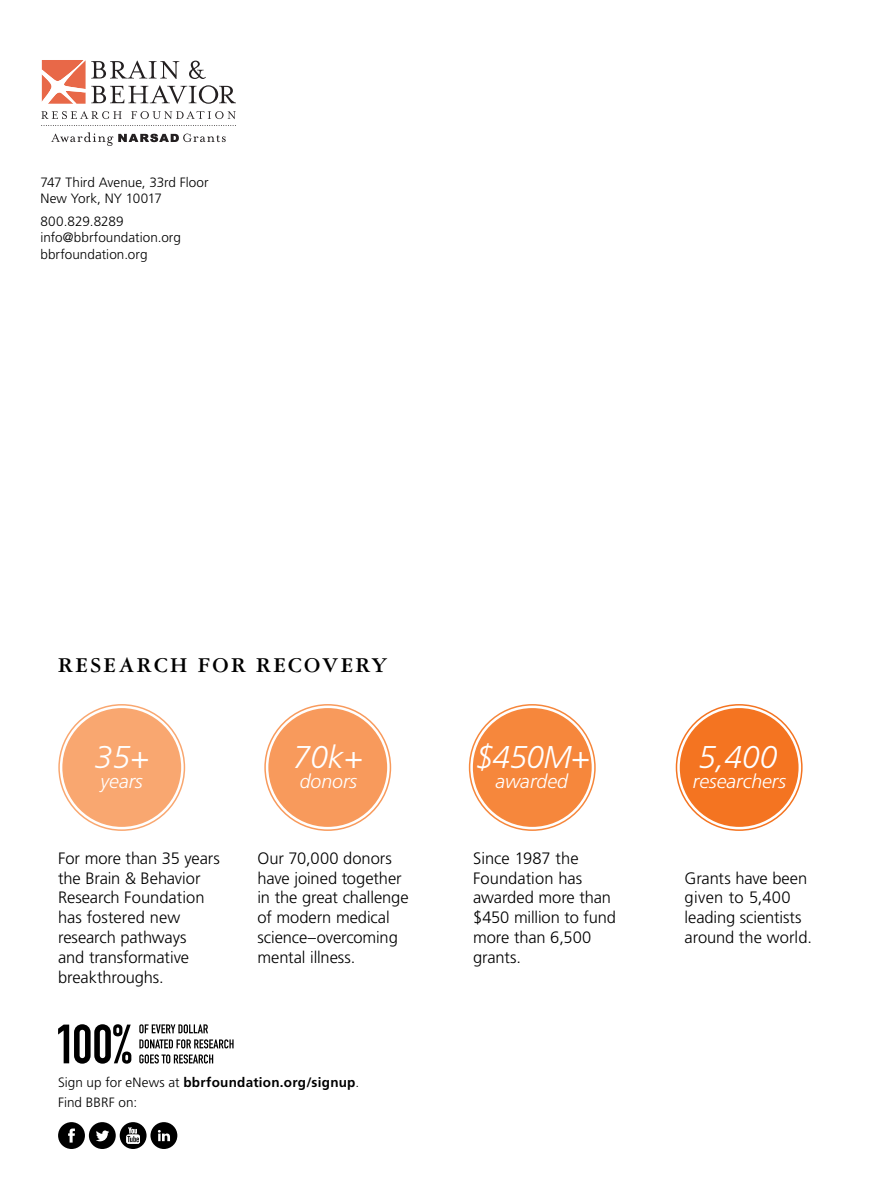
<style>
.page{position:relative;width:891px;height:1188px;background:#fff}
.page>*{position:absolute;margin:0;border:0;box-sizing:border-box;transform-origin:0 0}
.t1{font:italic 300 31.5px "Frutiger LT Std";color:#fff}
.t2{font:700 22.5px "Garamond 3 LT Std";letter-spacing:.1em;color:#000}
.t3{font:italic 300 19.5px "Frutiger LT Std";color:#fff}
.t4{font:300 16.5px/19.8px "Frutiger LT Std";letter-spacing:-.005em;color:#000}
.t5{font:300 13.5px/16.2px "Frutiger LT Std";color:#000}
.s1{font-weight:700}
</style>
<div class="page">
<div style="left:58px;top:1122px;width:27px;height:27px;background:#000;border-radius:50%"></div>
<svg style="left:68px;top:1129px;width:7px;height:14px"></svg>
<div style="left:120px;top:1122px;width:27px;height:27px;background:#000;border-radius:50%"></div>
<svg style="left:126px;top:1127px;width:14px;height:17px"></svg>
<div style="left:150px;top:1122px;width:27px;height:27px;background:#000;border-radius:50%"></div>
<svg style="left:158px;top:1130px;width:12px;height:11px"></svg>
<div style="left:89px;top:1122px;width:27px;height:27px;background:#000;border-radius:50%"></div>
<svg style="left:96px;top:1130px;width:13px;height:11px"></svg>
<svg style="left:51px;top:132px;width:175px;height:14px"></svg>
<svg style="left:42px;top:60px;width:194px;height:44px"></svg>
<svg style="left:41px;top:111px;width:81px;height:8px"></svg>
<svg style="left:131px;top:111px;width:105px;height:8px"></svg>
<svg style="left:41px;top:125px;width:195px;height:1px"></svg>
<svg style="left:58px;top:1024px;width:73px;height:40px"></svg>
<svg style="left:139px;top:1024px;width:5px;height:9px"></svg>
<svg style="left:141px;top:1024px;width:67px;height:9px"></svg>
<svg style="left:139px;top:1039px;width:95px;height:9px"></svg>
<svg style="left:139px;top:1054px;width:74px;height:10px"></svg>
<div style="left:473px;top:708px;width:119px;height:119px;background:#f6873c;border-radius:50%"></div>
<div style="left:680px;top:708px;width:119px;height:119px;background:#f47421;border-radius:50%"></div>
<div style="left:268px;top:708px;width:119px;height:119px;background:#f89a5c;border-radius:50%"></div>
<div style="left:62px;top:708px;width:119px;height:119px;background:#f9a770;border-radius:50%"></div>
<p class="t5" style="left:40px;top:174px;width:170px">747 Third Avenue, 33rd Floor<br>New York, NY 10017</p>
<p class="t5" style="left:40px;top:214px;width:142px">800.829.8289 info@bbrfoundation.org bbrfoundation.org</p>
<h2 class="t2" style="left:58px;top:653px;width:331px">RESEARCH FOR RECOVERY</h2>
<h1 class="t1" style="left:95px;top:739px;width:55px">35+</h1>
<p class="t3" style="left:101px;top:770px;width:44px">years</p>
<h1 class="t1" style="left:293px;top:739px;width:71px">70k+</h1>
<p class="t3" style="left:300px;top:770px;width:59px">donors</p>
<h1 class="t1" style="left:476px;top:739px;width:115px">$450M+</h1>
<p class="t3" style="left:495px;top:770px;width:74px">awarded</p>
<h1 class="t1" style="left:698px;top:739px;width:80px">5,400</h1>
<p class="t3" style="left:693px;top:770px;width:95px">researchers</p>
<p class="t4" style="left:58px;top:849px;width:163px">For more than 35 years the Brain &amp; Behavior<br>Research Foundation has fostered new research pathways<br>and transformative breakthroughs.</p>
<p class="t4" style="left:257px;top:849px;width:153px">Our 70,000 donors have joined together in the great challenge of modern medical science–overcoming mental illness.</p>
<p class="t4" style="left:473px;top:849px;width:144px">Since 1987 the<br>Foundation has awarded more than $450 million to fund more than 6,500 grants.</p>
<p class="t4" style="left:685px;top:868px;width:129px">Grants have been given to 5,400 leading scientists around the world.</p>
<p class="t5" style="left:58px;top:1073px;width:303px;line-height:19.8px">Sign up for eNews at <span class="s1">bbrfoundation.org/signup</span>.<br>Find BBRF on:</p>
</div>
